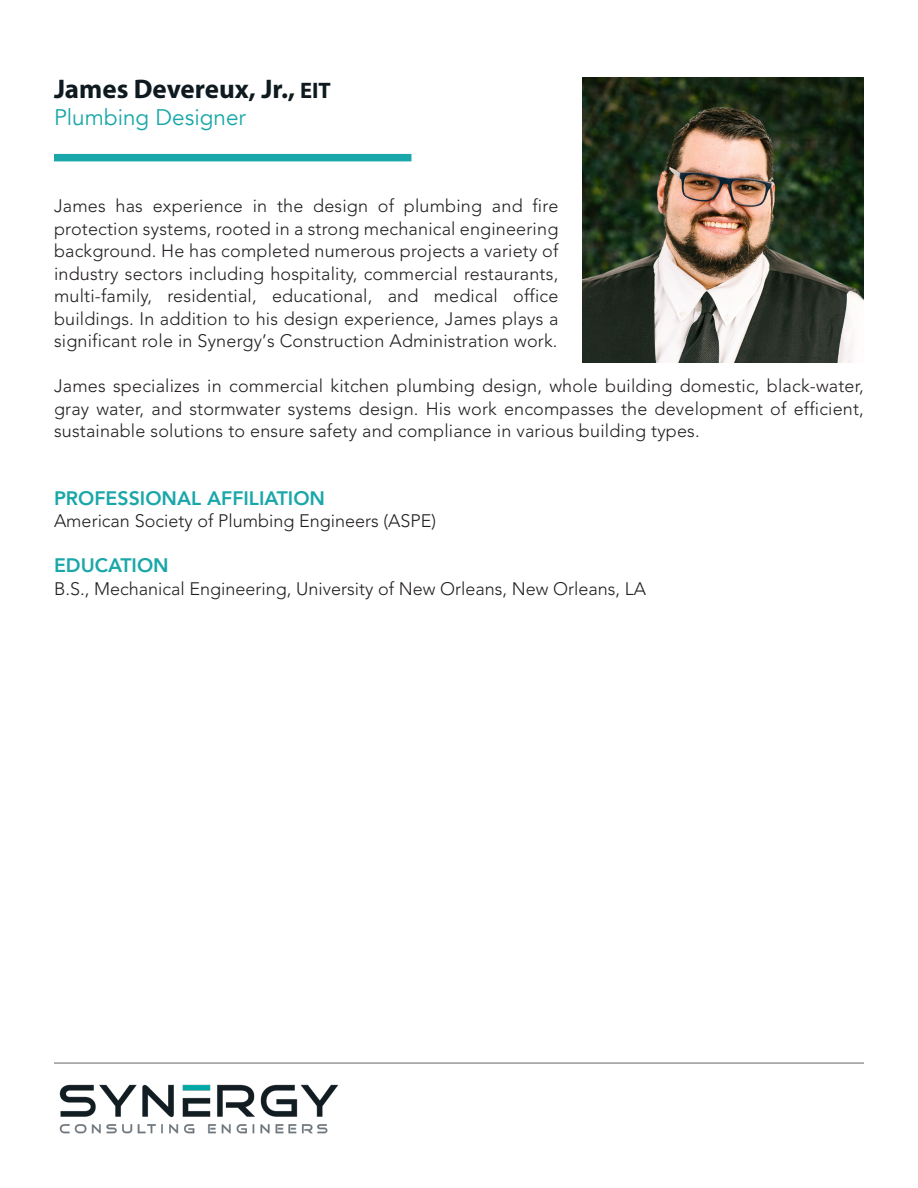
<style>
.page{position:relative;width:918px;height:1188px;background:#fff}
.page>*{position:absolute;margin:0;border:0;box-sizing:border-box;transform-origin:0 0}
.t1{font:700 27px "Myriad Pro";color:#0e1a1f}
.t2{font:22.5px "Avenir";color:#1aa7a9}
.t3{font:800 19.5px "Avenir";color:#1aa7a9}
.t4{font:300 18px/22.5px "Avenir";color:#231f20;text-align:justify}
.s1{font-size:22.5px}
</style>
<div class="page">
<img style="left:59px;top:1084px;width:280px;height:50px">
<div style="left:54px;top:154px;width:357px;height:7px;background:#1aa7a9"></div>
<hr style="left:54px;top:1062px;width:810px;height:2px;background:#95989a">
<img style="left:582px;top:78px;width:282px;height:285px">
<p class="t1" style="left:54px;top:71px;width:278px">James Devereux, Jr., <span class="s1">EIT</span></p>
<p class="t2" style="left:54px;top:104px;width:194px">Plumbing Designer</p>
<p class="t4" style="left:54px;top:195px;width:506px">James has experience in the design of plumbing and fire protection systems, rooted in a strong mechanical engineering background. He has completed numerous projects a variety of industry sectors including hospitality, commercial restaurants, multi-family, residential, educational, and medical office buildings. In addition to his design experience, James plays a significant role in Synergy’s Construction Administration work.</p>
<p class="t4" style="left:54px;top:375px;width:811px">James specializes in commercial kitchen plumbing design, whole building domestic, black-water, gray water, and stormwater systems design. His work encompasses the development of efficient, sustainable solutions to ensure safety and compliance in various building types.</p>
<p class="t3" style="left:54px;top:483px;width:273px">PROFESSIONAL AFFILIATION</p>
<p class="t4" style="left:54px;top:510px;width:384px">American Society of Plumbing Engineers (ASPE)</p>
<p class="t3" style="left:54px;top:550px;width:116px">EDUCATION</p>
<p class="t4" style="left:54px;top:578px;width:594px">B.S., Mechanical Engineering, University of New Orleans, New Orleans, LA</p>
</div>
